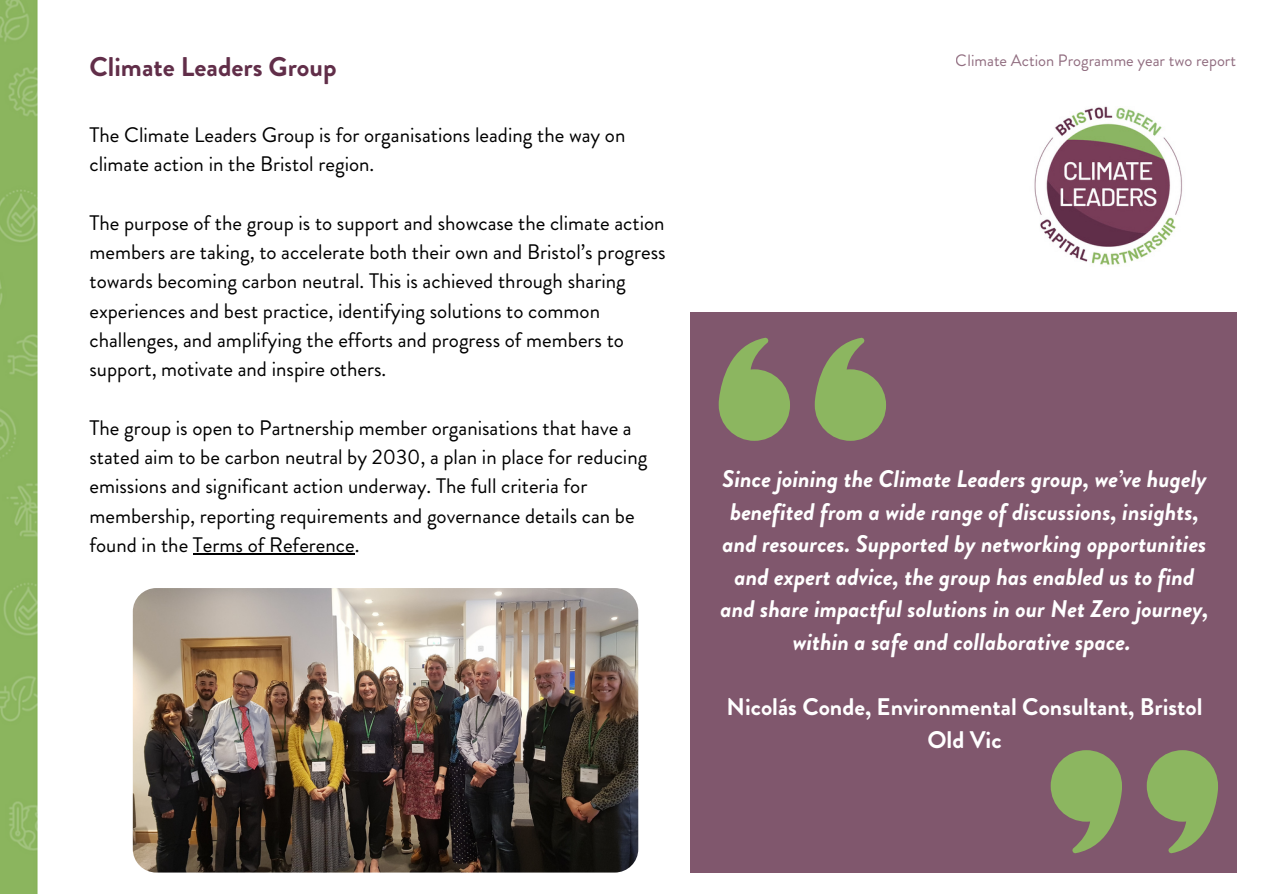
<style>
.page{position:relative;width:1263px;height:894px;background:#fff}
.page>*{position:absolute;margin:0;border:0;box-sizing:border-box;transform-origin:0 0}
.t1{font:700 27px "Brandon Grotesque";color:#612e49}
.t2{font:italic 700 24px/32.5px "Brandon Grotesque";color:#fff;text-align:center}
.t3{font:700 24px/32.5px "Brandon Grotesque";color:#fff;text-align:center}
.t4{font:21px/29.2px "Brandon Grotesque";color:#000}
.t5{font:16.5px "Brandon Grotesque";color:#612e49}
</style>
<div class="page">
<img style="left:0;top:0;width:37px;height:893px">
<img style="left:133px;top:588px;width:505px;height:284px;border-radius:24px">
<img style="left:1034px;top:106px;width:148px;height:159px">
<hr style="left:193px;top:553px;width:162px;height:1px;background:#000">
<div style="left:690px;top:312px;width:546px;height:560px;background:#80576d"></div>
<svg style="left:719px;top:337px;width:71px;height:103px"></svg>
<svg style="left:815px;top:337px;width:71px;height:103px"></svg>
<svg style="left:1147px;top:750px;width:71px;height:103px"></svg>
<svg style="left:1051px;top:750px;width:71px;height:103px"></svg>
<p class="t1" style="left:89px;top:47px;width:249px">Climate Leaders Group</p>
<p class="t4" style="left:89px;top:120px;width:537px">The Climate Leaders Group is for organisations leading the way on climate action in the Bristol region.</p>
<p class="t4" style="left:89px;top:208px;width:578px">The purpose of the group is to support and showcase the climate action members are taking, to accelerate both their own and Bristol’s progress towards becoming carbon neutral. This is achieved through sharing experiences and best practice, identifying solutions to common challenges, and amplifying the efforts and progress of members to support, motivate and inspire others.</p>
<p class="t4" style="left:89px;top:413px;width:559px">The group is open to Partnership member organisations that have a stated aim to be carbon neutral by 2030, a plan in place for reducing emissions and significant action underway. The full criteria for membership, reporting requirements and governance details can be found in the Terms of Reference.</p>
<p class="t5" style="left:956px;top:48px;width:282px">Climate Action Programme year two report</p>
<p class="t2" style="left:720px;top:462px;width:490px">Since joining the Climate Leaders group, we’ve hugely benefited from a wide range of discussions, insights, and resources. Supported by networking opportunities and expert advice, the group has enabled us to find and share impactful solutions in our Net Zero journey, within a safe and collaborative space.</p>
<p class="t3" style="left:726px;top:690px;width:477px">Nicolás Conde, Environmental Consultant, Bristol<br>Old Vic</p>
</div>
